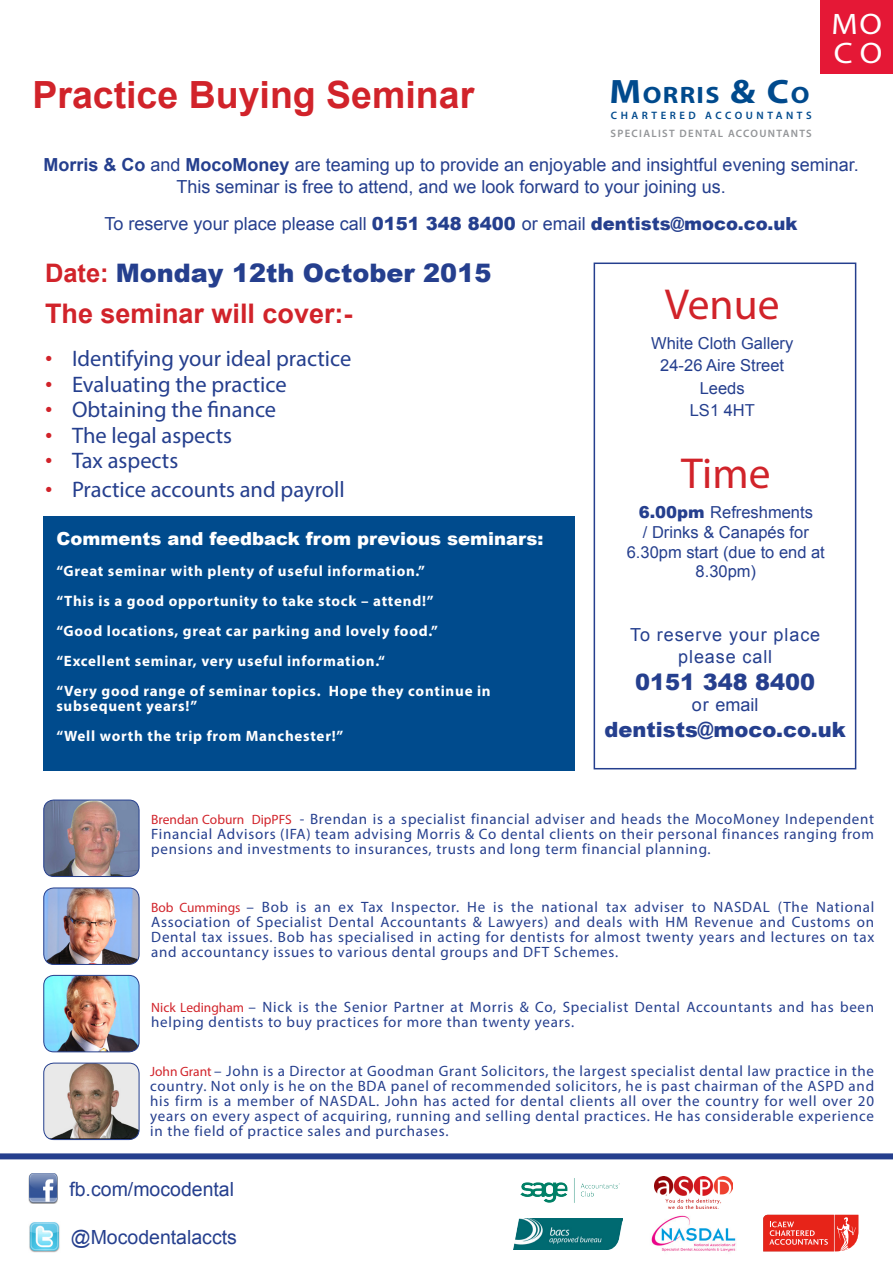
<style>
.page{position:relative;width:893px;height:1263px;background:#fff}
.page>*{position:absolute;margin:0;border:0;box-sizing:border-box;transform-origin:0 0}
.t1{font:43.5px "Myriad Pro";color:#d1232a}
.t2{font:700 37.5px "Arial";color:#d1232a}
.t3{font:29.7px/29.1px "Myriad Pro";color:#fff;scale:1.1 1}
.t4{font:700 27px "Arial";color:#d1232a}
.t5{font:900 25.5px "Arial";color:#253f8e}
.t6{font:700 23.85px "Myriad Pro";letter-spacing:.05em;color:#004a8d;scale:1.1 1}
.t7{font:22.5px "Myriad Pro";color:#253f8e}
.t8{font:900 22.5px "Arial";color:#253f8e}
.t9{font:900 21px "Arial";color:#253f8e}
.t10{font:19.5px "Arial";color:#253f8e}
.t11{font:18px/21.6px "Arial";color:#253f8e;text-align:center}
.t12{font:900 18px "Arial";color:#fff}
.t13{font:18px/21.6px "Arial";letter-spacing:.05em;color:#253f8e;text-align:center}
.t14{font:16.5px/19.8px "Arial";color:#253f8e;text-align:center}
.t15{font:15px/15px "Myriad Pro";letter-spacing:.05em;color:#253f8e;text-align:justify}
.t16{font:700 15px/15px "Myriad Pro";letter-spacing:.05em;color:#fff}
.t17{font:600 10.8px "Myriad Pro";letter-spacing:.12em;color:#939598}
.t18{font:600 10.8px "Myriad Pro";letter-spacing:.33em;color:#004a8d}
.s1{font-size:34.05px}
.s2{font-weight:700}
.s3{font-weight:900}
.s4{font-weight:700;color:#d1232a}
.s5{font-family:"Arial";font-size:21px;color:#d1232a}
.s6{font-size:13.5px;color:#d1232a}
</style>
<div class="page">
<div style="left:821px;top:0;width:72px;height:74px;background:#e51836"></div>
<img style="left:45px;top:888px;width:94px;height:76px">
<div style="left:43px;top:887px;width:96px;height:78px;border:1px solid #253f8e;border-radius:10px"></div>
<img style="left:44px;top:800px;width:95px;height:76px">
<div style="left:43px;top:800px;width:96px;height:77px;border:1px solid #253f8e;border-radius:10px"></div>
<svg style="left:0;top:1153px;width:893px;height:100px"></svg>
<img style="left:29px;top:1173px;width:30px;height:31px">
<img style="left:29px;top:1221px;width:32px;height:31px">
<img style="left:44px;top:975px;width:95px;height:77px">
<div style="left:43px;top:975px;width:96px;height:77px;border:1px solid #253f8e;border-radius:10px"></div>
<svg style="left:763px;top:1215px;width:96px;height:36px;background:#ea463d"></svg>
<img style="left:645px;top:1210px;width:98px;height:43px">
<img style="left:655px;top:1177px;width:77px;height:31px">
<img style="left:514px;top:1219px;width:108px;height:31px">
<img style="left:520px;top:1168px;width:112px;height:43px">
<div style="left:43px;top:516px;width:531px;height:254px;background:#004b8d"></div>
<div style="left:594px;top:263px;width:262px;height:506px;border:2px solid #253f8e"></div>
<img style="left:44px;top:1063px;width:95px;height:76px">
<div style="left:43px;top:1063px;width:96px;height:77px;border:1px solid #253f8e;border-radius:10px"></div>
<p class="t2" style="left:32px;top:70px;width:443px">Practice Buying Seminar</p>
<p class="t6" style="left:609px;top:80px;width:184px"><span class="s1">M</span>ORRIS <span class="s1">&amp; C</span>O</p>
<p class="t18" style="left:611px;top:109px;width:202px">CHARTERED ACCOUNTANTS</p>
<p class="t17" style="left:611px;top:126px;width:203px">SPECIALIST DENTAL ACCOUNTANTS</p>
<p class="t3" style="left:832px;top:9px;width:48px">MO<br>CO</p>
<p class="t11" style="left:43px;top:154px;width:817px"><span class="s2">Morris &amp; Co</span> and <span class="s2">MocoMoney</span> are teaming up to provide an enjoyable and insightful evening seminar.<br>This seminar is free to attend, and we look forward to your joining us.</p>
<p class="t11" style="left:105px;top:213px;width:694px">To reserve your place please call <span class="s3">0151 348 8400</span> or email <span class="s3">dentists@moco.co.uk</span></p>
<p class="t5" style="left:45px;top:255px;width:448px"><span class="s4">Date:</span> Monday 12th October 2015</p>
<p class="t4" style="left:45px;top:295px;width:309px">The seminar will cover:-</p>
<p class="t7" style="left:45px;top:345px;width:308px"><span class="s5">•</span> Identifying your ideal practice</p>
<p class="t7" style="left:45px;top:370px;width:243px"><span class="s5">•</span> Evaluating the practice</p>
<p class="t7" style="left:45px;top:396px;width:233px"><span class="s5">•</span> Obtaining the finance</p>
<p class="t7" style="left:45px;top:421px;width:189px"><span class="s5">•</span> The legal aspects</p>
<p class="t7" style="left:45px;top:447px;width:135px"><span class="s5">•</span> Tax aspects</p>
<p class="t7" style="left:45px;top:475px;width:301px"><span class="s5">•</span> Practice accounts and payroll</p>
<p class="t12" style="left:56px;top:526px;width:489px">Comments and feedback from previous seminars:</p>
<p class="t16" style="left:56px;top:563px;width:370px">“Great seminar with plenty of useful information.”</p>
<p class="t16" style="left:56px;top:593px;width:379px">“This is a good opportunity to take stock – attend!”</p>
<p class="t16" style="left:56px;top:623px;width:383px">“Good locations, great car parking and lovely food.”</p>
<p class="t16" style="left:56px;top:653px;width:330px">“Excellent seminar, very useful information.“</p>
<p class="t16" style="left:56px;top:683px;width:436px">“Very good range of seminar topics. Hope they continue in subsequent years!”</p>
<p class="t16" style="left:56px;top:728px;width:288px">“Well worth the trip from Manchester!”</p>
<p class="t1" style="left:665px;top:277px;width:116px">Venue</p>
<p class="t14" style="left:651px;top:333px;width:144px">White Cloth Gallery</p>
<p class="t14" style="left:660px;top:356px;width:125px">24-26 Aire Street</p>
<p class="t14" style="left:700px;top:378px;width:46px">Leeds</p>
<p class="t14" style="left:690px;top:401px;width:67px">LS1 4HT</p>
<p class="t1" style="left:681px;top:447px;width:91px">Time</p>
<p class="t14" style="left:627px;top:502px;width:200px"><span class="s3">6.00pm</span> Refreshments<br>/ Drinks &amp; Canapés for<br>6.30pm start (due to end at<br>8.30pm)</p>
<p class="t13" style="left:630px;top:624px;width:192px">To reserve your place please call</p>
<p class="t8" style="left:635px;top:665px;width:182px">0151 348 8400</p>
<p class="t11" style="left:692px;top:694px;width:68px">or email</p>
<p class="t9" style="left:605px;top:714px;width:243px">dentists@moco.co.uk</p>
<p class="t15" style="left:151px;top:812px;width:724px"><span class="s6">Brendan Coburn DipPFS</span> - Brendan is a specialist financial adviser and heads the MocoMoney Independent Financial Advisors (IFA) team advising Morris &amp; Co dental clients on their personal finances ranging from pensions and investments to insurances, trusts and long term financial planning.</p>
<p class="t15" style="left:151px;top:899px;width:725px"><span class="s6">Bob Cummings</span> – Bob is an ex Tax Inspector. He is the national tax adviser to NASDAL (The National Association of Specialist Dental Accountants &amp; Lawyers) and deals with HM Revenue and Customs on Dental tax issues. Bob has specialised in acting for dentists for almost twenty years and lectures on tax and accountancy issues to various dental groups and DFT Schemes.</p>
<p class="t15" style="left:151px;top:999px;width:724px"><span class="s6">Nick Ledingham</span> – Nick is the Senior Partner at Morris &amp; Co, Specialist Dental Accountants and has been helping dentists to buy practices for more than twenty years.</p>
<p class="t15" style="left:150px;top:1064px;width:726px"><span class="s6">John Grant</span> – John is a Director at Goodman Grant Solicitors, the largest specialist dental law practice in the country. Not only is he on the BDA panel of recommended solicitors, he is past chairman of the ASPD and his firm is a member of NASDAL. John has acted for dental clients all over the country for well over 20 years on every aspect of acquiring, running and selling dental practices. He has considerable experience in the field of practice sales and purchases.</p>
<p class="t10" style="left:69px;top:1176px;width:166px">fb.com/mocodental</p>
<p class="t10" style="left:71px;top:1224px;width:168px">@Mocodentalaccts</p>
</div>
